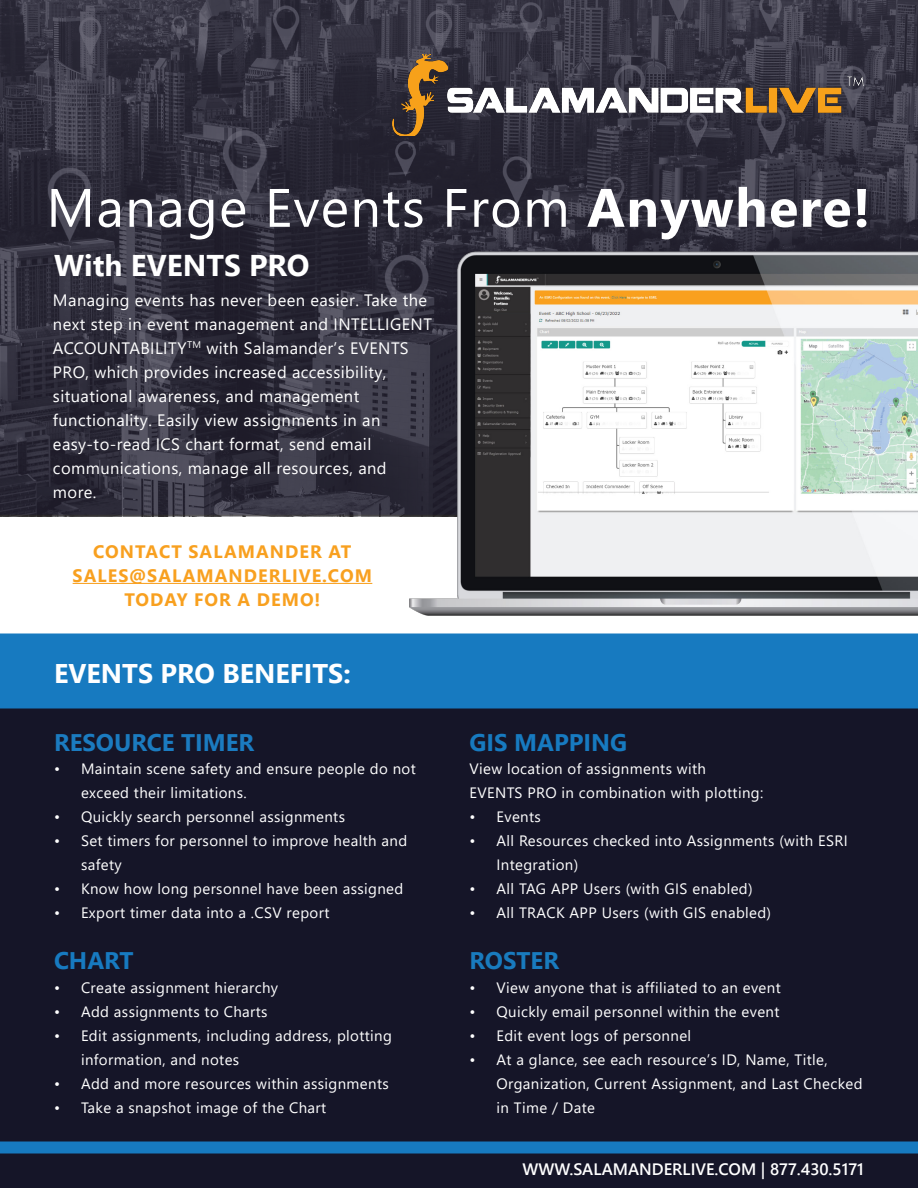
<style>
.page{position:relative;width:918px;height:1188px;background:#fff}
.page>*{position:absolute;margin:0;border:0;box-sizing:border-box;transform-origin:0 0}
.t1{font:54px "Segoe UI";letter-spacing:.025em;color:#fff}
.t2{font:700 30px "Segoe UI";color:#fff}
.t3{font:700 27px "Segoe UI";color:#fff}
.t4{font:700 24px "Segoe UI";color:#177ac0}
.t5{font:700 24px "Segoe UI";color:#1b7bc0}
.t6{font:700 24px "Segoe UI";color:#197bbe}
.t7{font:700 18px/24px "Segoe UI";letter-spacing:.06em;color:#f8a01f;text-align:center}
.t8{font:16.5px/24px "Segoe UI";letter-spacing:.025em;color:#fff}
.t9{font:600 16.5px "Segoe UI";color:#fff}
.t10{font:15px/24px "Segoe UI";letter-spacing:.025em;color:#fff}
.s1{font-weight:700}
</style>
<div class="page">
<div style="left:0;top:1153px;width:918px;height:35px;background:#151528"></div>
<svg style="left:0;top:0;width:918px;height:516px;background:#32313f"></svg>
<img style="left:392px;top:54px;width:472px;height:82px">
<div style="left:0;top:702px;width:918px;height:442px;background:#151528"></div>
<hr style="left:73px;top:583px;width:299px;height:1px;background:#f8a01f">
<img style="left:408px;top:251px;width:510px;height:365px">
<div style="left:0;top:1142px;width:918px;height:12px;background:#177ac0"></div>
<div style="left:0;top:634px;width:918px;height:75px;background:#177ac0"></div>
<h1 class="t1" style="left:46px;top:157px;width:825px">Manage Events From <span class="s1">Anywhere!</span></h1>
<p class="t2" style="left:54px;top:237px;width:257px">With EVENTS PRO</p>
<p class="t8" style="left:53px;top:287px;width:380px">Managing events has never been easier. Take the next step in event management and INTELLIGENT ACCOUNTABILITY<sup>TM</sup> with Salamander’s EVENTS PRO, which provides increased accessibility, situational awareness, and management functionality. Easily view assignments in an easy-to-read ICS chart format, send email communications, manage all resources, and more.</p>
<p class="t7" style="left:73px;top:538px;width:301px">CONTACT SALAMANDER AT<br>SALES@SALAMANDERLIVE.COM<br>TODAY FOR A DEMO!</p>
<p class="t3" style="left:54px;top:648px;width:298px">EVENTS PRO BENEFITS:</p>
<p class="t5" style="left:54px;top:719px;width:202px">RESOURCE TIMER</p>
<p class="t4" style="left:469px;top:719px;width:159px">GIS MAPPING</p>
<p class="t10" style="left:81px;top:755px;width:336px;text-indent:-27px">• Maintain scene safety and ensure people do not exceed their limitations.</p>
<p class="t10" style="left:54px;top:803px;width:293px">• Quickly search personnel assignments</p>
<p class="t10" style="left:81px;top:827px;width:328px;text-indent:-27px">• Set timers for personnel to improve health and safety</p>
<p class="t10" style="left:54px;top:875px;width:351px">• Know how long personnel have been assigned</p>
<p class="t10" style="left:54px;top:899px;width:277px">• Export timer data into a .CSV report</p>
<p class="t10" style="left:469px;top:755px;width:295px">View location of assignments with<br>EVENTS PRO in combination with plotting:</p>
<p class="t10" style="left:469px;top:803px;width:73px">• Events</p>
<p class="t10" style="left:496px;top:827px;width:353px;text-indent:-27px">• All Resources checked into Assignments (with ESRI<br>Integration)</p>
<p class="t10" style="left:469px;top:875px;width:285px">• All TAG APP Users (with GIS enabled)</p>
<p class="t10" style="left:469px;top:899px;width:303px">• All TRACK APP Users (with GIS enabled)</p>
<p class="t4" style="left:54px;top:938px;width:81px">CHART</p>
<p class="t6" style="left:469px;top:938px;width:91px">ROSTER</p>
<p class="t10" style="left:54px;top:975px;width:226px">• Create assignment hierarchy</p>
<p class="t10" style="left:54px;top:999px;width:215px">• Add assignments to Charts</p>
<p class="t10" style="left:81px;top:1023px;width:313px;text-indent:-27px">• Edit assignments, including address, plotting information, and notes</p>
<p class="t10" style="left:54px;top:1071px;width:336px">• Add and more resources within assignments</p>
<p class="t10" style="left:54px;top:1095px;width:274px">• Take a snapshot image of the Chart</p>
<p class="t10" style="left:469px;top:975px;width:313px">• View anyone that is affiliated to an event</p>
<p class="t10" style="left:469px;top:999px;width:312px">• Quickly email personnel within the event</p>
<p class="t10" style="left:469px;top:1023px;width:223px">• Edit event logs of personnel</p>
<p class="t10" style="left:496px;top:1047px;width:368px;text-indent:-27px">• At a glance, see each resource’s ID, Name, Title,<br>Organization, Current Assignment, and Last Checked in Time / Date</p>
<p class="t9" style="left:523px;top:1154px;width:343px">WWW.SALAMANDERLIVE.COM | 877.430.5171</p>
</div>
